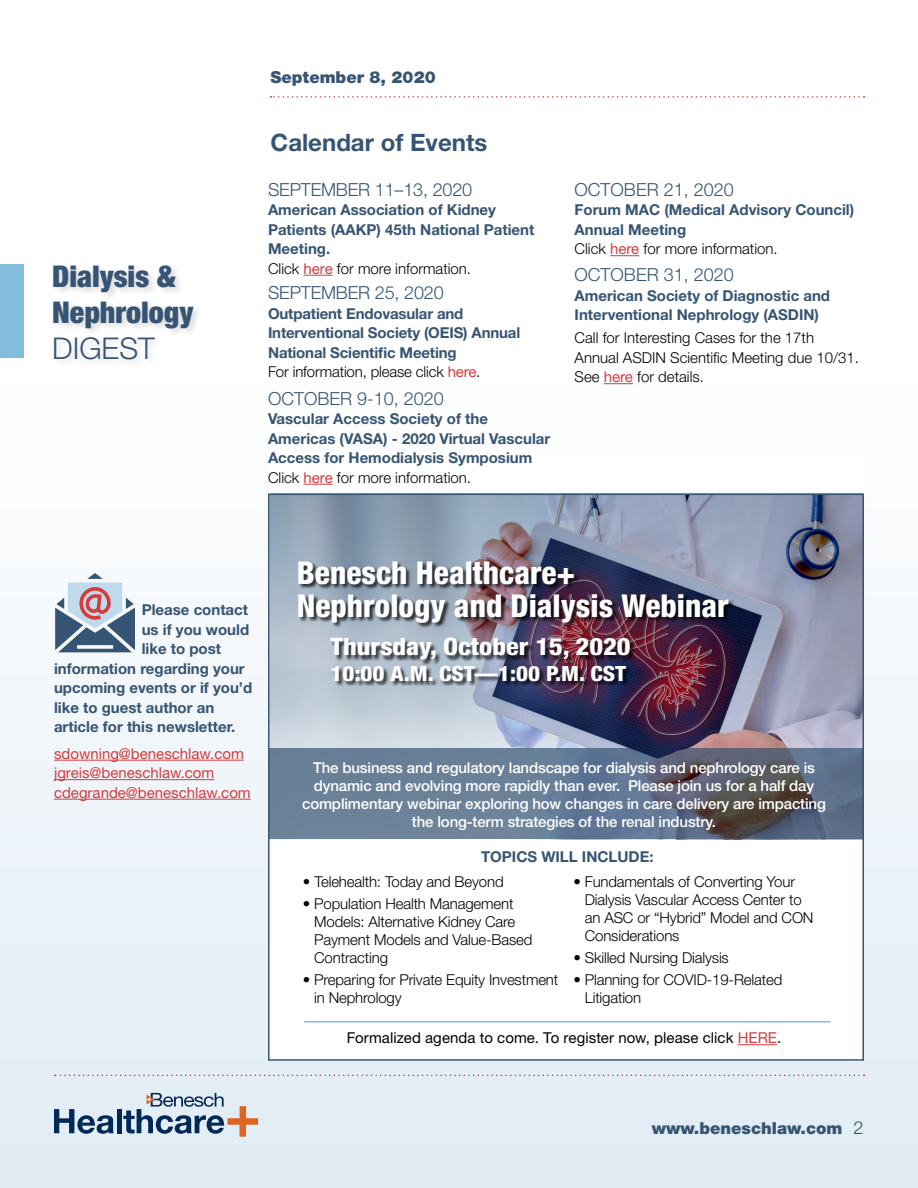
<style>
.page{position:relative;width:918px;height:1188px;background:#fff}
.page>*{position:absolute;margin:0;border:0;box-sizing:border-box;transform-origin:0 0}
.t1{font:800 condensed 31.5px/33px "Helvetica Neue";color:#fff}
.t2{font:900 condensed 30px/36px "Helvetica Neue";color:#365473}
.t3{font:300 30px "Helvetica Neue";color:#365473}
.t4{font:800 condensed 24px "Helvetica Neue";color:#fff;scale:1.1 1}
.t5{font:700 24px "Helvetica Neue";color:#365473}
.t6{font:800 condensed 21px "Helvetica Neue";color:#fff;scale:1.1 1}
.t7{font:300 18px "Helvetica Neue";color:#365473}
.t8{font:900 16.5px "Helvetica Neue";color:#365473}
.t9{font:700 15px/19.5px "Helvetica Neue";color:#365473}
.t10{font:300 15px/18px "Helvetica Neue";letter-spacing:-.01em;color:#000}
.t11{font:500 15px/18px "Helvetica Neue";letter-spacing:-.01em;color:#fff;text-align:center}
.t12{font:15px/19.5px "Helvetica Neue";color:#d23d3e}
.t13{font:15px "Helvetica Neue";letter-spacing:.005em;color:#000}
.s1{font-weight:300;color:#000}
.s2{font-weight:400;color:#d23d3e}
.s3{color:#d23d3e}
.s4{font-weight:300;font-size:18px}
</style>
<div class="page">
<div style="left:0;top:385px;width:918px;height:803px;background:linear-gradient(to bottom,#fdfdfe,#e0ebf4)"></div>
<svg style="left:271px;top:96px;width:594px;height:2px"></svg>
<div style="left:51px;top:262px;width:151px;height:106px;background:#000;opacity:.15"></div>
<svg style="left:55px;top:1075px;width:810px;height:1px"></svg>
<div style="left:0;top:264px;width:23px;height:93px;background:#82bddd"></div>
<svg style="left:54px;top:1109px;width:60px;height:25px"></svg>
<hr style="left:117px;top:1109px;width:4px;height:24px;background:#002957">
<svg style="left:123px;top:1093px;width:135px;height:44px;background:#adb6c2"></svg>
<div style="left:269px;top:452px;width:594px;height:609px;background:#fff"></div>
<img style="left:271px;top:497px;width:590px;height:251px">
<div style="left:299px;top:561px;width:435px;height:125px;background:#000;opacity:.75"></div>
<hr style="left:738px;top:1044px;width:39px;height:1px;background:#d23d3e">
<svg style="left:270px;top:748px;width:593px;height:91px;background:#617288"></svg>
<hr style="left:304px;top:1021px;width:526px;height:2px;background:#82bddd">
<hr style="left:54px;top:760px;width:190px;height:1px;background:#d23d3e">
<hr style="left:54px;top:779px;width:160px;height:1px;background:#d23d3e">
<hr style="left:54px;top:799px;width:197px;height:1px;background:#d23d3e">
<svg style="left:55px;top:573px;width:80px;height:79px"></svg>
<svg style="left:304px;top:275px;width:29px;height:1px"></svg>
<svg style="left:304px;top:484px;width:29px;height:1px"></svg>
<svg style="left:610px;top:255px;width:29px;height:1px"></svg>
<svg style="left:604px;top:383px;width:29px;height:1px"></svg>
<h2 class="t2" style="left:52px;top:258px;width:143px">Dialysis &amp;<br>Nephrology</h2>
<h2 class="t3" style="left:52px;top:330px;width:104px">DIGEST</h2>
<p class="t8" style="left:271px;top:67px;width:167px">September 8, 2020</p>
<h3 class="t5" style="left:271px;top:127px;width:218px">Calendar of Events</h3>
<p class="t7" style="left:268px;top:178px;width:206px">SEPTEMBER 11–13, 2020</p>
<p class="t9" style="left:268px;top:200px;width:268px">American Association of Kidney<br>Patients (AAKP) 45th National Patient<br>Meeting.<br><span class="s1">Click</span> <span class="s2">here</span> <span class="s1">for more information.</span></p>
<p class="t7" style="left:268px;top:282px;width:177px">SEPTEMBER 25, 2020</p>
<p class="t9" style="left:268px;top:304px;width:254px">Outpatient Endovasular and Interventional Society (OEIS) Annual National Scientific Meeting<br><span class="s1">For information, please click</span> <span class="s2">here</span><span class="s1">.</span></p>
<p class="t7" style="left:268px;top:387px;width:177px">OCTOBER 9-10, 2020</p>
<p class="t9" style="left:268px;top:409px;width:284px">Vascular Access Society of the Americas (VASA) - 2020 Virtual Vascular Access for Hemodialysis Symposium <span class="s1">Click</span> <span class="s2">here</span> <span class="s1">for more information.</span></p>
<p class="t7" style="left:575px;top:178px;width:161px">OCTOBER 21, 2020</p>
<p class="t9" style="left:575px;top:200px;width:281px">Forum MAC (Medical Advisory Council)<br>Annual Meeting<br><span class="s1">Click</span> <span class="s2">here</span> <span class="s1">for more information.</span></p>
<p class="t7" style="left:575px;top:264px;width:161px">OCTOBER 31, 2020</p>
<p class="t9" style="left:575px;top:286px;width:257px">American Society of Diagnostic and<br>Interventional Nephrology (ASDIN)</p>
<p class="t10" style="left:575px;top:328px;width:286px;line-height:19.5px">Call for Interesting Cases for the 17th<br>Annual ASDIN Scientific Meeting due 10/31.<br>See <span class="s2">here</span> for details.</p>
<p class="t9" style="left:142px;top:600px;width:108px">Please contact</p>
<p class="t9" style="left:142px;top:619px;width:109px">us if you would</p>
<p class="t9" style="left:142px;top:639px;width:81px">like to post</p>
<p class="t9" style="left:54px;top:658px;width:192px">information regarding your</p>
<p class="t9" style="left:54px;top:678px;width:200px">upcoming events or if you’d</p>
<p class="t9" style="left:54px;top:697px;width:162px">like to guest author an</p>
<p class="t9" style="left:54px;top:717px;width:183px">article for this newsletter.</p>
<p class="t12" style="left:54px;top:743px;width:198px">sdowning@beneschlaw.com jgreis@beneschlaw.com cdegrande@beneschlaw.com</p>
<h1 class="t1" style="left:297px;top:556px;width:434px">Benesch Healthcare+<br>Nephrology and Dialysis Webinar</h1>
<h3 class="t4" style="left:331px;top:632px;width:274px">Thursday, October 15, 2020</h3>
<h3 class="t6" style="left:331px;top:660px;width:270px">10:00 A.M. CST—1:00 P.M. CST</h3>
<p class="t11" style="left:302px;top:759px;width:525px">The business and regulatory landscape for dialysis and nephrology care is dynamic and evolving more rapidly than ever. Please join us for a half day complimentary webinar exploring how changes in care delivery are impacting the long-term strategies of the renal industry.</p>
<p class="t9" style="left:481px;top:846px;width:174px">TOPICS WILL INCLUDE:</p>
<p class="t10" style="left:303px;top:872px;width:202px">• Telehealth: Today and Beyond</p>
<p class="t10" style="left:314px;top:894px;width:220px;text-indent:-11px">• Population Health Management<br>Models: Alternative Kidney Care<br>Payment Models and Value-Based<br>Contracting</p>
<p class="t10" style="left:314px;top:971px;width:246px;text-indent:-11px">• Preparing for Private Equity Investment in Nephrology</p>
<p class="t10" style="left:585px;top:872px;width:230px;text-indent:-11px">• Fundamentals of Converting Your<br>Dialysis Vascular Access Center to an ASC or “Hybrid” Model and CON<br>Considerations</p>
<p class="t10" style="left:573px;top:948px;width:157px">• Skilled Nursing Dialysis</p>
<p class="t10" style="left:585px;top:971px;width:199px;text-indent:-11px">• Planning for COVID-19-Related<br>Litigation</p>
<p class="t13" style="left:347px;top:1029px;width:436px">Formalized agenda to come. To register now, please click <span class="s3">HERE</span>.</p>
<p class="t8" style="left:652px;top:1119px;width:213px">www.beneschlaw.com <span class="s4">2</span></p>
</div>
